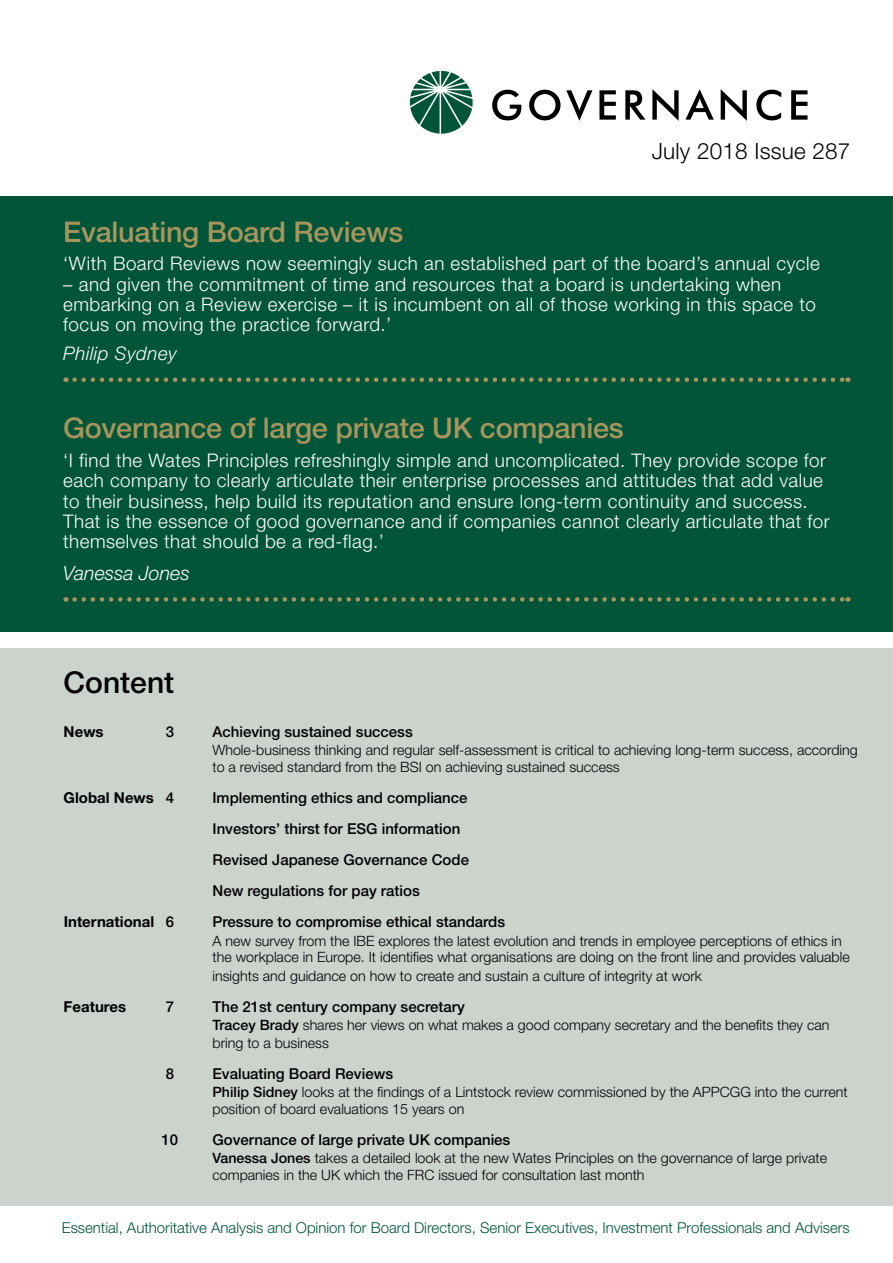
<style>
.page{position:relative;width:893px;height:1263px;background:#fff}
.page>*{position:absolute;margin:0;border:0;box-sizing:border-box;transform-origin:0 0}
.t1{font:500 30px "Helvetica Neue";color:#000}
.t2{font:500 28.5px "Helvetica Neue";letter-spacing:-.01em;color:#a7955d}
.t3{font:300 22.5px "Helvetica Neue";letter-spacing:.01em;color:#000}
.t4{font:italic 300 19.5px "Helvetica Neue";color:#fff}
.t5{font:300 18.75px/20.2px "Helvetica Neue";letter-spacing:.025em;color:#fff}
.t6{font:italic 300 18.75px "Helvetica Neue";letter-spacing:.025em;color:#fff}
.t7{font:500 15px/31px "Helvetica Neue";color:#000}
.t8{font:300 15px "Helvetica Neue";color:#005538}
.t9{font:700 15px "Helvetica Neue";color:#000}
.t10{font:300 14.25px/16.8px "Helvetica Neue";color:#000}
.s1{font-weight:500}
</style>
<div class="page">
<div style="left:0;top:196px;width:893px;height:435px;background:#005538"></div>
<svg style="left:410px;top:71px;width:63px;height:63px"></svg>
<svg style="left:492px;top:90px;width:29px;height:30px"></svg>
<svg style="left:529px;top:90px;width:31px;height:30px"></svg>
<svg style="left:566px;top:90px;width:26px;height:31px"></svg>
<svg style="left:599px;top:90px;width:17px;height:30px"></svg>
<svg style="left:625px;top:90px;width:20px;height:30px"></svg>
<svg style="left:652px;top:89px;width:27px;height:32px"></svg>
<svg style="left:685px;top:89px;width:29px;height:31px"></svg>
<svg style="left:721px;top:89px;width:26px;height:32px"></svg>
<svg style="left:756px;top:90px;width:25px;height:30px"></svg>
<svg style="left:791px;top:90px;width:16px;height:30px"></svg>
<div style="left:0;top:648px;width:893px;height:557px;background:#cbd3cc"></div>
<svg style="left:75px;top:377px;width:773px;height:5px"></svg>
<svg style="left:75px;top:597px;width:773px;height:5px"></svg>
<h3 class="t3" style="left:652px;top:137px;width:200px">July 2018 Issue 287</h3>
<h2 class="t2" style="left:63px;top:215px;width:342px">Evaluating Board Reviews</h2>
<h3 class="t5" style="left:63px;top:253px;width:758px">‘With Board Reviews now seemingly such an established part of the board’s annual cycle</h3>
<h3 class="t5" style="left:63px;top:274px;width:754px">– and given the commitment of time and resources that a board is undertaking when embarking on a Review exercise – it is incumbent on all of those working in this space to focus on moving the practice forward.’</h3>
<h3 class="t6" style="left:63px;top:343px;width:115px">Philip Sydney</h3>
<h2 class="t2" style="left:63px;top:411px;width:562px">Governance of large private UK companies</h2>
<p class="t5" style="left:63px;top:450px;width:768px">‘I find the Wates Principles refreshingly simple and uncomplicated. They provide scope for each company to clearly articulate their enterprise processes and attitudes that add value to their business, help build its reputation and ensure long-term continuity and success.<br>That is the essence of good governance and if companies cannot clearly articulate that for themselves that should be a red-flag.’</p>
<h3 class="t4" style="left:63px;top:562px;width:128px">Vanessa Jones</h3>
<h1 class="t1" style="left:64px;top:665px;width:112px">Content</h1>
<p class="t9" style="left:64px;top:722px;width:41px">News</p>
<p class="t7" style="left:166px;top:716px;width:10px">3</p>
<p class="t7" style="left:212px;top:716px;width:202px">Achieving sustained success</p>
<p class="t10" style="left:212px;top:742px;width:647px">Whole-business thinking and regular self-assessment is critical to achieving long-term success, according to a revised standard from the BSI on achieving sustained success</p>
<p class="t9" style="left:64px;top:788px;width:112px">Global News <span class="s1">4</span></p>
<p class="t7" style="left:212px;top:782px;width:258px">Implementing ethics and compliance Investors’ thirst for ESG information Revised Japanese Governance Code New regulations for pay ratios</p>
<p class="t9" style="left:64px;top:913px;width:112px">International <span class="s1">6</span></p>
<p class="t7" style="left:213px;top:906px;width:294px">Pressure to compromise ethical standards</p>
<p class="t10" style="left:212px;top:932px;width:639px">A new survey from the IBE explores the latest evolution and trends in employee perceptions of ethics in the workplace in Europe. It identifies what organisations are doing on the front line and provides valuable</p>
<p class="t10" style="left:212px;top:967px;width:491px">insights and guidance on how to create and sustain a culture of integrity at work</p>
<p class="t9" style="left:64px;top:997px;width:64px">Features</p>
<p class="t7" style="left:166px;top:990px;width:10px">7</p>
<p class="t7" style="left:212px;top:990px;width:254px">The 21st century company secretary</p>
<p class="t10" style="left:212px;top:1015px;width:618px;line-height:18.3px"><span class="s1">Tracey Brady</span> shares her views on what makes a good company secretary and the benefits they can bring to a business</p>
<p class="t7" style="left:166px;top:1058px;width:10px">8</p>
<p class="t7" style="left:212px;top:1058px;width:182px">Evaluating Board Reviews</p>
<p class="t10" style="left:212px;top:1084px;width:637px"><span class="s1">Philip Sidney</span> looks at the findings of a Lintstock review commissioned by the APPCGG into the current position of board evaluations 15 years on</p>
<p class="t7" style="left:162px;top:1124px;width:18px">10</p>
<p class="t7" style="left:212px;top:1124px;width:299px">Governance of large private UK companies</p>
<p class="t10" style="left:212px;top:1150px;width:616px"><span class="s1">Vanessa Jones</span> takes a detailed look at the new Wates Principles on the governance of large private companies in the UK which the FRC issued for consultation last month</p>
<p class="t8" style="left:62px;top:1219px;width:789px">Essential, Authoritative Analysis and Opinion for Board Directors, Senior Executives, Investment Professionals and Advisers</p>
</div>
